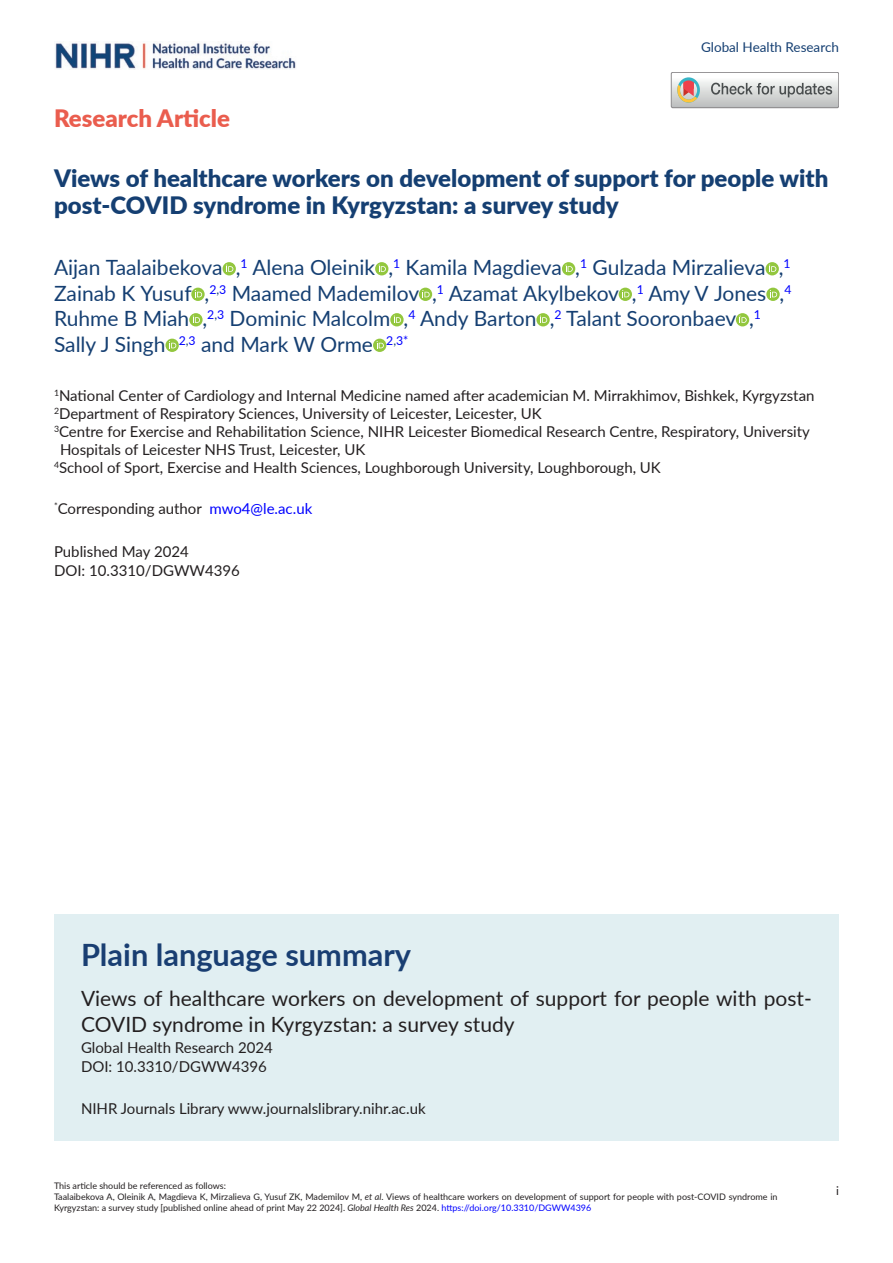
<style>
.page{position:relative;width:893px;height:1263px;background:#fff}
.page>*{position:absolute;margin:0;border:0;box-sizing:border-box;transform-origin:0 0}
.t1{font:700 30.75px "Lato";color:#193e72}
.t2{font:900 24px/27px "Lato";color:#153f72}
.t3{font:900 24px "Lato";color:#ea5d4e}
.t4{font:21px/25.5px "Lato";color:#153f72}
.t5{font:21px/25.2px "Lato";color:#231f20}
.t6{font:15px/19.5px "Lato";color:#231f20}
.t7{font:13.5px "Lato";color:#153f72}
.t8{font:12px "Lato";color:#231f20}
.t9{font:9px/10.6px "Lato";color:#231f20}
.s1{color:#00f}
.s2{font-style:italic}
</style>
<div class="page">
<img style="left:55px;top:41px;width:241px;height:28px">
<svg style="left:671px;top:72px;width:168px;height:36px"></svg>
<div style="left:223px;top:262px;width:13px;height:13px;background:#93c73e;border-radius:50%"></div>
<svg style="left:226px;top:265px;width:7px;height:7px"></svg>
<svg style="left:375px;top:262px;width:13px;height:13px"></svg>
<svg style="left:379px;top:265px;width:7px;height:7px"></svg>
<div style="left:562px;top:262px;width:13px;height:13px;background:#93c73e;border-radius:50%"></div>
<svg style="left:566px;top:265px;width:7px;height:7px"></svg>
<svg style="left:765px;top:262px;width:14px;height:13px"></svg>
<svg style="left:769px;top:265px;width:7px;height:7px"></svg>
<svg style="left:191px;top:288px;width:14px;height:13px"></svg>
<svg style="left:195px;top:290px;width:7px;height:7px"></svg>
<svg style="left:419px;top:288px;width:13px;height:13px"></svg>
<svg style="left:422px;top:290px;width:8px;height:7px"></svg>
<svg style="left:619px;top:288px;width:13px;height:13px"></svg>
<svg style="left:622px;top:290px;width:7px;height:7px"></svg>
<svg style="left:766px;top:288px;width:14px;height:13px"></svg>
<svg style="left:770px;top:290px;width:7px;height:7px"></svg>
<svg style="left:189px;top:313px;width:14px;height:13px"></svg>
<svg style="left:193px;top:316px;width:7px;height:7px"></svg>
<svg style="left:390px;top:313px;width:14px;height:13px"></svg>
<svg style="left:394px;top:316px;width:7px;height:7px"></svg>
<svg style="left:536px;top:313px;width:14px;height:13px"></svg>
<svg style="left:540px;top:316px;width:7px;height:7px"></svg>
<div style="left:736px;top:313px;width:13px;height:13px;background:#93c73e;border-radius:50%"></div>
<svg style="left:739px;top:316px;width:8px;height:7px"></svg>
<svg style="left:165px;top:339px;width:14px;height:13px"></svg>
<svg style="left:169px;top:341px;width:7px;height:7px"></svg>
<svg style="left:373px;top:339px;width:13px;height:13px"></svg>
<svg style="left:377px;top:341px;width:7px;height:7px"></svg>
<div style="left:54px;top:914px;width:785px;height:227px;background:#e1eff2"></div>
<h2 class="t3" style="left:54px;top:101px;width:178px">Research Article</h2>
<p class="t7" style="left:701px;top:37px;width:139px">Global Health Research</p>
<h2 class="t2" style="left:54px;top:164px;width:776px">Views of healthcare workers on development of support for people with post-COVID syndrome in Kyrgyzstan: a survey study</h2>
<p class="t4" style="left:54px;top:254px;width:739px">Aijan Taalaibekova ,<sup>1</sup> Alena Oleinik ,<sup>1</sup> Kamila Magdieva ,<sup>1</sup> Gulzada Mirzalieva ,<sup>1<br></sup>Zainab K Yusuf ,<sup>2</sup><sup>,</sup><sup>3</sup> Maamed Mademilov ,<sup>1</sup> Azamat Akylbekov ,<sup>1</sup> Amy V Jones ,<sup>4<br></sup>Ruhme B Miah ,<sup>2</sup><sup>,</sup><sup>3</sup> Dominic Malcolm ,<sup>4</sup> Andy Barton ,<sup>2</sup> Talant Sooronbaev ,<sup>1<br></sup>Sally J Singh <sup>2</sup><sup>,</sup><sup>3</sup> and Mark W Orme <sup>2</sup><sup>,</sup><sup>3*</sup></p>
<p class="t6" style="left:54px;top:386px;width:762px"><sup>1</sup>National Center of Cardiology and Internal Medicine named after academician M. Mirrakhimov, Bishkek, Kyrgyzstan</p>
<p class="t6" style="left:54px;top:404px;width:489px"><sup>2</sup>Department of Respiratory Sciences, University of Leicester, Leicester, UK</p>
<p class="t6" style="left:54px;top:422px;width:757px"><sup>3</sup>Centre for Exercise and Rehabilitation Science, NIHR Leicester Biomedical Research Centre, Respiratory, University</p>
<p class="t6" style="left:60px;top:440px;width:307px">Hospitals of Leicester NHS Trust, Leicester, UK</p>
<p class="t6" style="left:54px;top:458px;width:608px"><sup>4</sup>School of Sport, Exercise and Health Sciences, Loughborough University, Loughborough, UK</p>
<p class="t6" style="left:54px;top:498px;width:260px"><sup>*</sup>Corresponding author <span class="s1">mwo4@le.ac.uk</span></p>
<p class="t6" style="left:54px;top:541px;width:187px">Published May 2024<br>DOI: 10.3310/DGWW4396</p>
<h1 class="t1" style="left:81px;top:932px;width:332px">Plain language summary</h1>
<h3 class="t5" style="left:81px;top:985px;width:732px">Views of healthcare workers on development of support for people with post-<br>COVID syndrome in Kyrgyzstan: a survey study</h3>
<p class="t6" style="left:81px;top:1037px;width:193px">Global Health Research 2024<br>DOI: 10.3310/DGWW4396</p>
<p class="t6" style="left:81px;top:1098px;width:346px">NIHR Journals Library www.journalslibrary.nihr.ac.uk</p>
<p class="t9" style="left:54px;top:1180px;width:725px">This article should be referenced as follows:<br>Taalaibekova A, Oleinik A, Magdieva K, Mirzalieva G, Yusuf ZK, Mademilov M, <span class="s2">et al</span>. Views of healthcare workers on development of support for people with post-COVID syndrome in<br>Kyrgyzstan: a survey study [published online ahead of print May 22 2024]. <span class="s2">Global Health Res</span> 2024. <span class="s1">https://doi.org/10.3310/DGWW4396</span></p>
<p class="t8" style="left:836px;top:1182px;width:4px">i</p>
</div>
